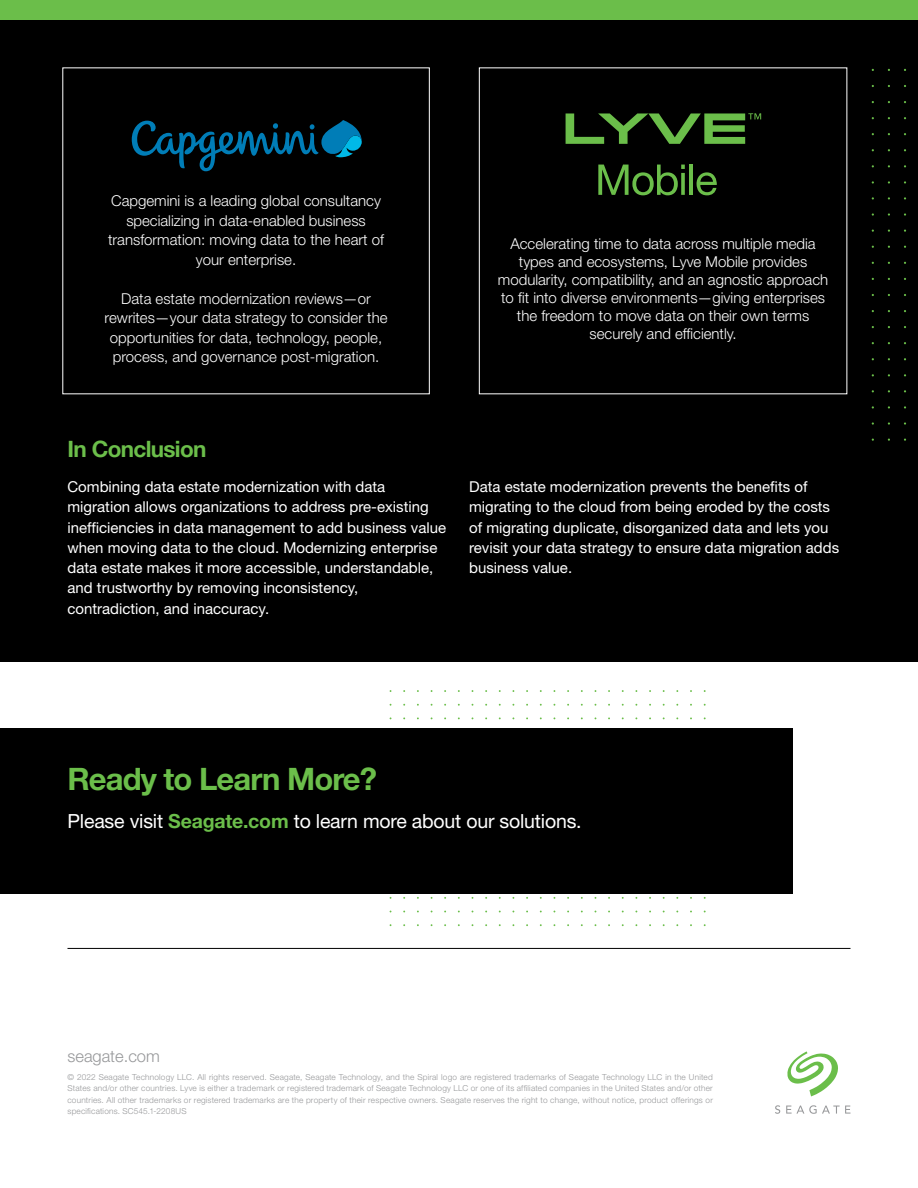
<style>
.page{position:relative;width:918px;height:1188px;background:#fff}
.page>*{position:absolute;margin:0;border:0;box-sizing:border-box;transform-origin:0 0}
.t1{font:700 31.05px "Helvetica Neue LT Std";letter-spacing:-.03em;color:#6bbe4a}
.t2{font:700 22.5px "Helvetica Neue";letter-spacing:-.03em;color:#6bbe4a}
.t3{font:19.5px "Helvetica Neue LT Std";letter-spacing:-.01em;color:#fff}
.t4{font:300 16.5px "Helvetica Neue LT Std";color:#97989a}
.t5{font:300 15px/19.5px "Helvetica Neue LT Std";color:#fff;text-align:center}
.t6{font:15px/20.2px "Helvetica Neue LT Std";color:#fff}
.t7{font:300 8.25px/11.2px "Helvetica Neue LT Std";letter-spacing:.025em;color:#97989a;text-align:justify}
.s1{font-weight:700;color:#6bbe4a}
</style>
<div class="page">
<div style="left:0;top:0;width:918px;height:21px;background:#6bbe4a"></div>
<div style="left:0;top:728px;width:793px;height:166px;background:#000"></div>
<hr style="left:68px;top:948px;width:782px;height:1px;background:#000">
<svg style="left:787px;top:1051px;width:51px;height:45px"></svg>
<svg style="left:775px;top:1105px;width:5px;height:9px"></svg>
<svg style="left:786px;top:1105px;width:65px;height:9px"></svg>
<div style="left:0;top:21px;width:918px;height:641px;background:#000"></div>
<svg style="left:566px;top:113px;width:82px;height:31px"></svg>
<svg style="left:648px;top:113px;width:53px;height:31px"></svg>
<svg style="left:704px;top:113px;width:57px;height:31px"></svg>
<svg style="left:598px;top:165px;width:56px;height:30px"></svg>
<svg style="left:657px;top:165px;width:28px;height:30px"></svg>
<svg style="left:681px;top:173px;width:4px;height:22px"></svg>
<hr style="left:690px;top:165px;width:3px;height:30px;background:#6bbe4a">
<svg style="left:697px;top:172px;width:20px;height:23px"></svg>
<svg style="left:132px;top:120px;width:230px;height:51px"></svg>
<p class="t5" style="left:108px;top:191px;width:277px">Capgemini is a leading global consultancy specializing in data-enabled business transformation: moving data to the heart of your enterprise.</p>
<p class="t5" style="left:105px;top:288px;width:284px">Data estate modernization reviews—or rewrites—your data strategy to consider the opportunities for data, technology, people, process, and governance post-migration.</p>
<p class="t5" style="left:498px;top:234px;width:332px;line-height:18px">Accelerating time to data across multiple media types and ecosystems, Lyve Mobile provides modularity, compatibility, and an agnostic approach to fit into diverse environments—giving enterprises the freedom to move data on their own terms securely and efficiently.</p>
<h2 class="t2" style="left:68px;top:431px;width:140px">In Conclusion</h2>
<p class="t6" style="left:68px;top:476px;width:380px">Combining data estate modernization with data migration allows organizations to address pre-existing inefficiencies in data management to add business value when moving data to the cloud. Modernizing enterprise data estate makes it more accessible, understandable, and trustworthy by removing inconsistency, contradiction, and inaccuracy.</p>
<p class="t6" style="left:469px;top:476px;width:372px">Data estate modernization prevents the benefits of migrating to the cloud from being eroded by the costs of migrating duplicate, disorganized data and lets you revisit your data strategy to ensure data migration adds business value.</p>
<h1 class="t1" style="left:68px;top:760px;width:311px">Ready to Learn More?</h1>
<h3 class="t3" style="left:68px;top:809px;width:516px">Please visit <span class="s1">Seagate.com</span> to learn more about our solutions.</h3>
<p class="t4" style="left:68px;top:1046px;width:94px">seagate.com</p>
<p class="t7" style="left:68px;top:1071px;width:647px">© 2022 Seagate Technology LLC. All rights reserved. Seagate, Seagate Technology, and the Spiral logo are registered trademarks of Seagate Technology LLC in the United States and/or other countries. Lyve is either a trademark or registered trademark of Seagate Technology LLC or one of its affiliated companies in the United States and/or other countries. All other trademarks or registered trademarks are the property of their respective owners. Seagate reserves the right to change, without notice, product offerings or specifications. SC545.1-2208US</p>
</div>
